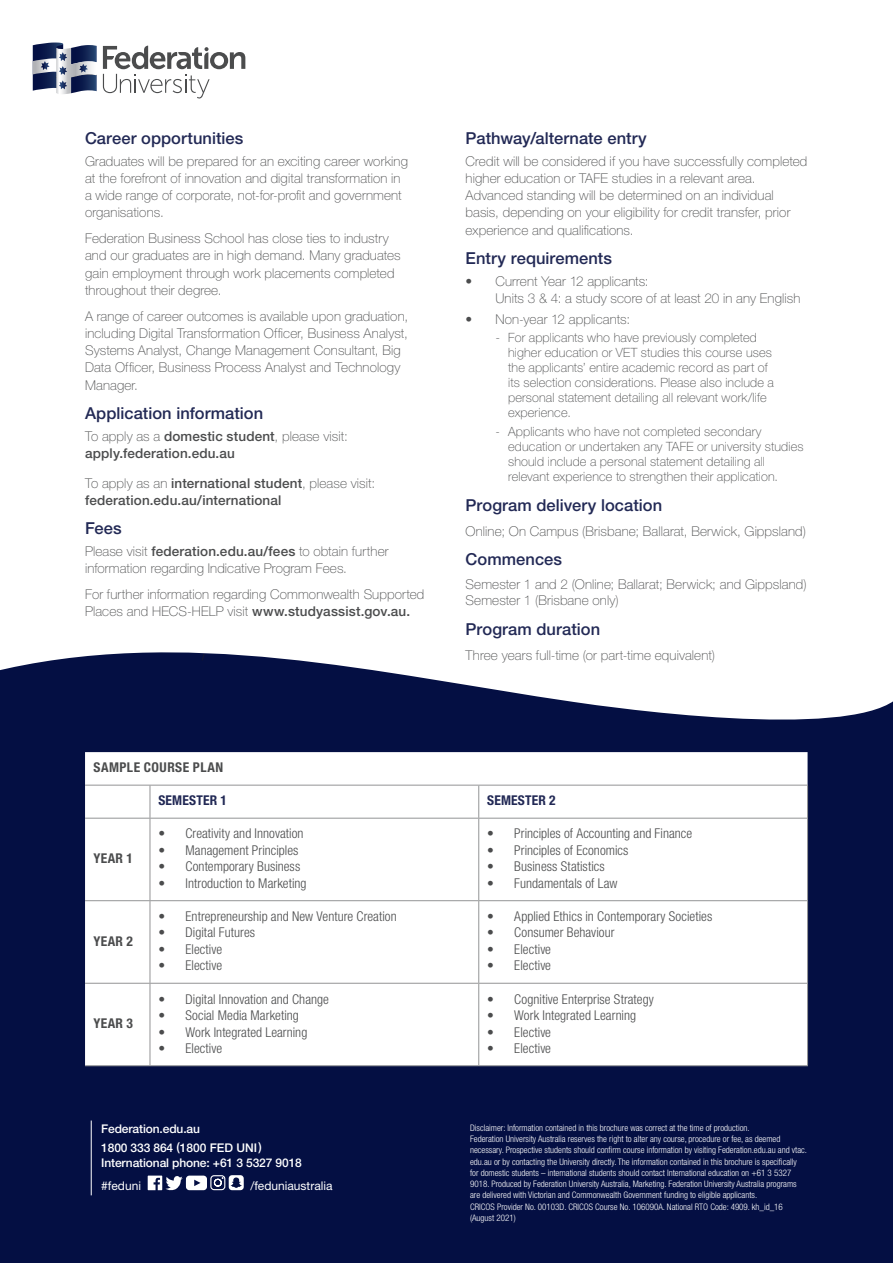
<style>
.page{position:relative;width:893px;height:1263px;background:#fff}
.page>*{position:absolute;margin:0;border:0;box-sizing:border-box;transform-origin:0 0}
.Medium_Body_Grey{font:500 16.5px "Helvetica Neue LT Std";letter-spacing:.005em;color:#222955}
.Medium_Body_Grey-2{font:100 13.5px/17.2px "Helvetica Neue LT Std";letter-spacing:.01em;color:#4b4c4d}
.t1{font:300 condensed 13.5px "Helvetica Neue LT Std";letter-spacing:.005em;color:#4b4c4d}
.Medium_Body_Grey-3{font:500 13.5px/17.2px "Helvetica Neue LT Std";letter-spacing:.01em;color:#4b4c4d}
.Medium_Body_Grey-4{font:700 condensed 13.5px "Helvetica Neue LT Std";letter-spacing:.03em;color:#4b4c4d}
.Medium_Body_Grey-5{font:700 condensed 13.5px "Helvetica Neue LT Std";letter-spacing:.01em;color:#222955}
.Medium_Body_Grey-6{font:100 12.75px/15px "Helvetica Neue LT Std";letter-spacing:.01em;color:#4b4c4d}
.body_white{font:500 12px/15px "Helvetica Neue LT Std";letter-spacing:-.01em;color:#fff}
.body_white-2{font:12px "Helvetica Neue LT Std";color:#fff}
.disclaimer{font:300 condensed 9px/11.2px "Helvetica Neue LT Std";color:#fff}
.s1{font-weight:100}
.s2{font-weight:500}
.s3{font-size:13.5px}
</style>
<div class="page">
<svg style="left:0;top:652px;width:893px;height:611px;background:#1b2554"></svg>
<svg style="left:33px;top:43px;width:64px;height:51px"></svg>
<svg style="left:103px;top:46px;width:142px;height:53px"></svg>
<svg style="left:148px;top:1174px;width:96px;height:17px"></svg>
<hr style="left:91px;top:1120px;width:1px;height:75px;background:#fff">
<svg style="left:85px;top:752px;width:722px;height:313px"></svg>
<hr style="left:85px;top:785px;width:65px;height:1px;background:#939495">
<hr style="left:478px;top:785px;width:1px;height:33px;background:#939495">
<hr style="left:85px;top:818px;width:65px;height:1px;background:#939495">
<hr style="left:478px;top:818px;width:1px;height:82px;background:#939495">
<hr style="left:85px;top:900px;width:65px;height:1px;background:#939495">
<hr style="left:478px;top:901px;width:1px;height:82px;background:#939495">
<hr style="left:85px;top:983px;width:65px;height:1px;background:#939495">
<hr style="left:150px;top:983px;width:1px;height:82px;background:#939495">
<hr style="left:478px;top:983px;width:1px;height:82px;background:#939495">
<hr style="left:807px;top:983px;width:1px;height:82px;background:#939495">
<hr style="left:85px;top:1065px;width:65px;height:1px;background:#939495">
<hr style="left:150px;top:1065px;width:329px;height:1px;background:#939495">
<hr style="left:479px;top:1065px;width:329px;height:1px;background:#939495">
<hr style="left:150px;top:785px;width:329px;height:1px;background:#939495">
<hr style="left:150px;top:785px;width:1px;height:33px;background:#939495">
<hr style="left:479px;top:785px;width:329px;height:1px;background:#939495">
<hr style="left:807px;top:785px;width:1px;height:33px;background:#939495">
<hr style="left:150px;top:818px;width:329px;height:1px;background:#939495">
<hr style="left:150px;top:818px;width:1px;height:82px;background:#939495">
<hr style="left:479px;top:818px;width:329px;height:1px;background:#939495">
<hr style="left:807px;top:818px;width:1px;height:82px;background:#939495">
<hr style="left:150px;top:900px;width:329px;height:1px;background:#939495">
<hr style="left:150px;top:901px;width:1px;height:82px;background:#939495">
<hr style="left:479px;top:900px;width:329px;height:1px;background:#939495">
<hr style="left:807px;top:901px;width:1px;height:82px;background:#939495">
<hr style="left:150px;top:983px;width:329px;height:1px;background:#939495">
<hr style="left:479px;top:983px;width:329px;height:1px;background:#939495">
<p class="Medium_Body_Grey" style="left:85px;top:128px;width:160px">Career opportunities</p>
<p class="Medium_Body_Grey-2" style="left:85px;top:152px;width:324px">Graduates will be prepared for an exciting career working at the forefront of innovation and digital transformation in a wide range of corporate, not-for-profit and government organisations.</p>
<p class="Medium_Body_Grey-2" style="left:85px;top:230px;width:317px">Federation Business School has close ties to industry and our graduates are in high demand. Many graduates gain employment through work placements completed throughout their degree.</p>
<p class="Medium_Body_Grey-2" style="left:85px;top:307px;width:325px">A range of career outcomes is available upon graduation, including Digital Transformation Officer, Business Analyst, Systems Analyst, Change Management Consultant, Big Data Officer, Business Process Analyst and Technology Manager.</p>
<p class="Medium_Body_Grey" style="left:85px;top:403px;width:180px">Application information</p>
<p class="Medium_Body_Grey-3" style="left:85px;top:427px;width:264px"><span class="s1">To apply as a</span> domestic student<span class="s1">, please visit: </span>apply.federation.edu.au</p>
<p class="Medium_Body_Grey-3" style="left:85px;top:475px;width:292px;line-height:16.5px"><span class="s1">To apply as an</span> international student<span class="s1">, please visit: </span>federation.edu.au/international</p>
<p class="Medium_Body_Grey" style="left:85px;top:518px;width:38px">Fees</p>
<p class="Medium_Body_Grey-2" style="left:85px;top:542px;width:305px">Please visit <span class="s2">federation.edu.au/fees</span> to obtain further information regarding Indicative Program Fees.</p>
<p class="Medium_Body_Grey-2" style="left:85px;top:585px;width:341px">For further information regarding Commonwealth Supported<br>Places and HECS-HELP visit <span class="s2">www.studyassist.gov.au.</span></p>
<p class="Medium_Body_Grey" style="left:466px;top:128px;width:183px">Pathway/alternate entry</p>
<p class="Medium_Body_Grey-2" style="left:466px;top:152px;width:343px">Credit will be considered if you have successfully completed higher education or TAFE studies in a relevant area.<br>Advanced standing will be determined on an individual basis, depending on your eligibility for credit transfer, prior experience and qualifications.</p>
<p class="Medium_Body_Grey" style="left:466px;top:248px;width:148px">Entry requirements</p>
<p class="Medium_Body_Grey-2" style="left:495px;top:272px;width:306px;text-indent:-30px">• Current Year 12 applicants:<br>Units 3 &amp; 4: a study score of at least 20 in any English</p>
<p class="Medium_Body_Grey-2" style="left:466px;top:311px;width:166px">• Non-year 12 applicants:</p>
<p class="Medium_Body_Grey-6" style="left:508px;top:330px;width:267px;text-indent:-13px"><span class="s3">-</span> For applicants who have previously completed higher education or VET studies this course uses the applicants’ entire academic record as part of its selection considerations. Please also include a personal statement detailing all relevant work/life experience.</p>
<p class="Medium_Body_Grey-6" style="left:508px;top:424px;width:297px;text-indent:-13px">- Applicants who have not completed secondary education or undertaken any TAFE or university studies should include a personal statement detailing all relevant experience to strengthen their application.</p>
<p class="Medium_Body_Grey" style="left:466px;top:495px;width:198px">Program delivery location</p>
<p class="Medium_Body_Grey-2" style="left:466px;top:522px;width:342px">Online; On Campus (Brisbane; Ballarat, Berwick, Gippsland)</p>
<p class="Medium_Body_Grey" style="left:466px;top:549px;width:98px">Commences</p>
<p class="Medium_Body_Grey-2" style="left:466px;top:575px;width:342px">Semester 1 and 2 (Online; Ballarat; Berwick; and Gippsland)</p>
<p class="Medium_Body_Grey-2" style="left:466px;top:592px;width:154px">Semester 1 (Brisbane only)</p>
<p class="Medium_Body_Grey" style="left:466px;top:619px;width:136px">Program duration</p>
<p class="Medium_Body_Grey-2" style="left:466px;top:646px;width:251px">Three years full-time (or part-time equivalent)</p>
<p class="Medium_Body_Grey-4" style="left:94px;top:759px;width:131px">SAMPLE COURSE PLAN</p>
<p class="Medium_Body_Grey-5" style="left:158px;top:792px;width:70px">SEMESTER 1</p>
<p class="Medium_Body_Grey-5" style="left:487px;top:792px;width:70px">SEMESTER 2</p>
<p class="Medium_Body_Grey-4" style="left:94px;top:850px;width:41px">YEAR 1</p>
<p class="Medium_Body_Grey-4" style="left:94px;top:933px;width:41px">YEAR 2</p>
<p class="Medium_Body_Grey-4" style="left:94px;top:1015px;width:41px">YEAR 3</p>
<p class="t1" style="left:158px;top:826px;width:147px">• Creativity and Innovation</p>
<p class="t1" style="left:158px;top:842px;width:142px">• Management Principles</p>
<p class="t1" style="left:158px;top:859px;width:143px">• Contemporary Business</p>
<p class="t1" style="left:158px;top:875px;width:150px">• Introduction to Marketing</p>
<p class="t1" style="left:158px;top:908px;width:240px">• Entrepreneurship and New Venture Creation</p>
<p class="t1" style="left:158px;top:925px;width:98px">• Digital Futures</p>
<p class="t1" style="left:158px;top:941px;width:65px">• Elective</p>
<p class="t1" style="left:158px;top:958px;width:65px">• Elective</p>
<p class="t1" style="left:158px;top:991px;width:172px">• Digital Innovation and Change</p>
<p class="t1" style="left:158px;top:1007px;width:142px">• Social Media Marketing</p>
<p class="t1" style="left:158px;top:1024px;width:150px">• Work Integrated Learning</p>
<p class="t1" style="left:158px;top:1040px;width:65px">• Elective</p>
<p class="body_white" style="left:101px;top:1121px;width:100px">Federation.edu.au</p>
<p class="body_white" style="left:101px;top:1140px;width:202px">1800 333 864 (1800 FED UNI )<br>International phone: +61 3 5327 9018</p>
<p class="body_white-2" style="left:101px;top:1179px;width:41px">#feduni</p>
<p class="body_white-2" style="left:250px;top:1179px;width:84px">/feduniaustralia</p>
<p class="t1" style="left:487px;top:826px;width:206px">• Principles of Accounting and Finance</p>
<p class="t1" style="left:487px;top:842px;width:143px">• Principles of Economics</p>
<p class="t1" style="left:487px;top:859px;width:119px">• Business Statistics</p>
<p class="t1" style="left:487px;top:875px;width:132px">• Fundamentals of Law</p>
<p class="t1" style="left:487px;top:908px;width:227px">• Applied Ethics in Contemporary Societies</p>
<p class="t1" style="left:487px;top:925px;width:129px">• Consumer Behaviour</p>
<p class="t1" style="left:487px;top:941px;width:65px">• Elective</p>
<p class="t1" style="left:487px;top:958px;width:65px">• Elective</p>
<p class="t1" style="left:487px;top:991px;width:168px">• Cognitive Enterprise Strategy</p>
<p class="t1" style="left:487px;top:1007px;width:150px">• Work Integrated Learning</p>
<p class="t1" style="left:487px;top:1024px;width:65px">• Elective</p>
<p class="t1" style="left:487px;top:1040px;width:65px">• Elective</p>
<p class="disclaimer" style="left:470px;top:1122px;width:338px">Disclaimer: Information contained in this brochure was correct at the time of production.<br>Federation University Australia reserves the right to alter any course, procedure or fee, as deemed necessary. Prospective students should confirm course information by visiting Federation.edu.au and vtac. edu.au or by contacting the University directly. The information contained in this brochure is specifically for domestic students – international students should contact International education on +61 3 5327<br>9018. Produced by Federation University Australia, Marketing. Federation University Australia programs are delivered with Victorian and Commonwealth Government funding to eligible applicants.<br>CRICOS Provider No. 00103D. CRICOS Course No. 106090A. National RTO Code: 4909. kh_id_16 (August 2021)</p>
</div>
